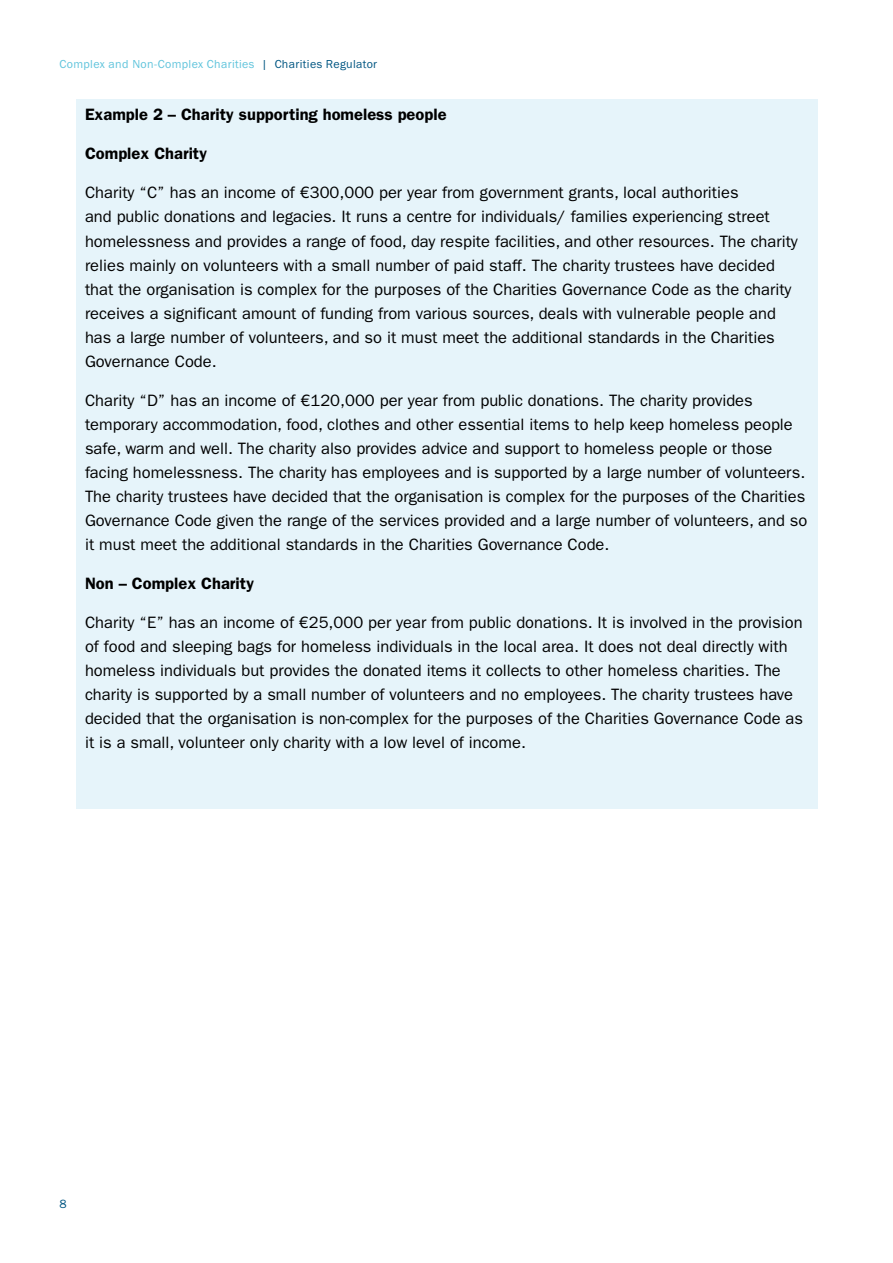
<style>
.page{position:relative;width:893px;height:1263px;background:#fff}
.page>*{position:absolute;margin:0;border:0;box-sizing:border-box;transform-origin:0 0}
.t1{font:16.5px/24px "Franklin Gothic";color:#000}
.t2{font:600 16.5px "Franklin Gothic";color:#000}
.t3{font:12px "Franklin Gothic URW Boo";letter-spacing:.03em;color:#60c4dc}
.t4{font:12px "Franklin Gothic";color:#005682}
.s1{color:#005682}
</style>
<div class="page">
<div style="left:77px;top:100px;width:741px;height:709px;background:#e6f4fa"></div>
<p class="t3" style="left:60px;top:56px;width:319px">Complex and Non-Complex Charities <span class="s1">| Charities Regulator</span></p>
<p class="t2" style="left:85px;top:105px;width:363px">Example 2 – Charity supporting homeless people</p>
<p class="t2" style="left:85px;top:144px;width:124px">Complex Charity</p>
<p class="t1" style="left:85px;top:181px;width:714px">Charity “C” has an income of €300,000 per year from government grants, local authorities<br>and public donations and legacies. It runs a centre for individuals/ families experiencing street homelessness and provides a range of food, day respite facilities, and other resources. The charity relies mainly on volunteers with a small number of paid staff. The charity trustees have decided that the organisation is complex for the purposes of the Charities Governance Code as the charity receives a significant amount of funding from various sources, deals with vulnerable people and has a large number of volunteers, and so it must meet the additional standards in the Charities Governance Code.</p>
<p class="t1" style="left:85px;top:388px;width:724px">Charity “D” has an income of €120,000 per year from public donations. The charity provides temporary accommodation, food, clothes and other essential items to help keep homeless people safe, warm and well. The charity also provides advice and support to homeless people or those facing homelessness. The charity has employees and is supported by a large number of volunteers.<br>The charity trustees have decided that the organisation is complex for the purposes of the Charities Governance Code given the range of the services provided and a large number of volunteers, and so it must meet the additional standards in the Charities Governance Code.</p>
<p class="t2" style="left:85px;top:573px;width:170px">Non – Complex Charity</p>
<p class="t1" style="left:85px;top:610px;width:719px">Charity “E” has an income of €25,000 per year from public donations. It is involved in the provision of food and sleeping bags for homeless individuals in the local area. It does not deal directly with homeless individuals but provides the donated items it collects to other homeless charities. The charity is supported by a small number of volunteers and no employees. The charity trustees have decided that the organisation is non-complex for the purposes of the Charities Governance Code as it is a small, volunteer only charity with a low level of income.</p>
<p class="t4" style="left:60px;top:1197px;width:9px">8</p>
</div>
